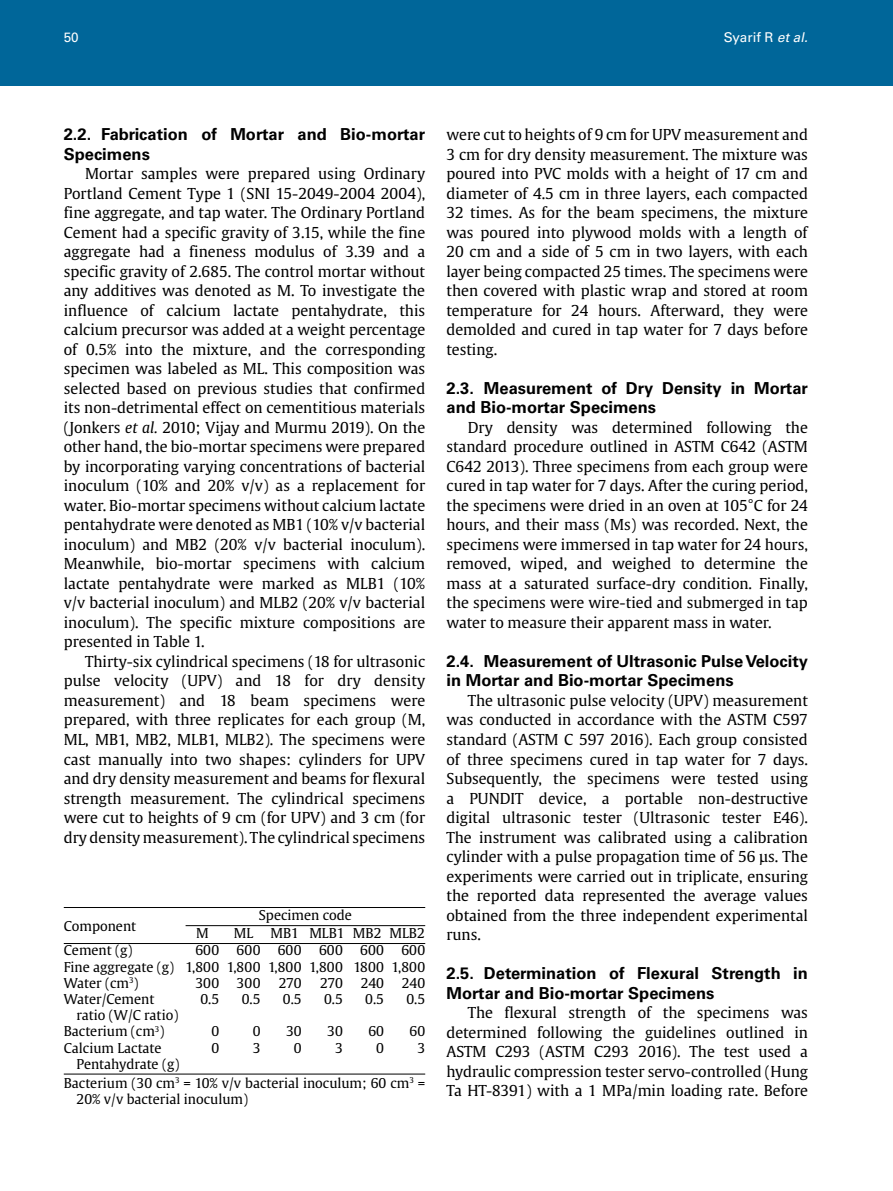
<style>
.page{position:relative;width:893px;height:1191px;background:#fff}
.page>*{position:absolute;margin:0;border:0;box-sizing:border-box;transform-origin:0 0}
.t1{font:700 16.5px/19.5px "Univers LT Std";color:#000}
.t2{font:15px/19.5px "Gulliver";color:#000;text-align:justify}
.t3{font:13.5px/16.2px "Gulliver";color:#000}
.t4{font:13.5px "Univers LT Std";color:#fff}
.s1{font-style:italic}
</style>
<div class="page">
<hr style="left:64px;top:907px;width:361px;height:1px;background:#000">
<hr style="left:186px;top:925px;width:239px;height:1px;background:#000">
<hr style="left:64px;top:943px;width:361px;height:1px;background:#000">
<hr style="left:64px;top:1073px;width:361px;height:1px;background:#000">
<div style="left:0;top:0;width:893px;height:85px;background:#069"></div>
<p class="t4" style="left:64px;top:30px;width:17px">50</p>
<p class="t4" style="left:724px;top:30px;width:89px">Syarif R <span class="s1">etal.</span></p>
<p class="t1" style="left:64px;top:125px;width:363px">2.2. Fabrication of Mortar and Bio-mortar<br>Specimens</p>
<p class="t2" style="left:64px;top:164px;width:363px;text-indent:21px">Mortar samples were prepared using Ordinary Portland Cement Type 1 (SNI 15-2049-2004 2004), fine aggregate, and tap water. The Ordinary Portland Cement had a specific gravity of 3.15, while the fine aggregate had a fineness modulus of 3.39 and a specific gravity of 2.685. The control mortar without any additives was denoted as M. To investigate the influence of calcium lactate pentahydrate, this calcium precursor was added at a weight percentage of 0.5% into the mixture, and the corresponding specimen was labeled as ML. This composition was selected based on previous studies that confirmed its non-detrimental effect on cementitious materials (Jonkers <span class="s1">et al.</span> 2010; Vijay and Murmu 2019). On the other hand, the bio-mortar specimens were prepared by incorporating varying concentrations of bacterial inoculum (10% and 20% v/v) as a replacement for water. Bio-mortar specimens without calcium lactate pentahydrate were denoted as MB1 (10% v/v bacterial inoculum) and MB2 (20% v/v bacterial inoculum).<br>Meanwhile, bio-mortar specimens with calcium lactate pentahydrate were marked as MLB1 (10% v/v bacterial inoculum) and MLB2 (20% v/v bacterial inoculum). The specific mixture compositions are presented in Table 1.</p>
<p class="t2" style="left:64px;top:651px;width:363px;text-indent:21px">Thirty-six cylindrical specimens (18 for ultrasonic pulse velocity (UPV) and 18 for dry density measurement) and 18 beam specimens were prepared, with three replicates for each group (M, ML, MB1, MB2, MLB1, MLB2). The specimens were cast manually into two shapes: cylinders for UPV and dry density measurement and beams for flexural strength measurement. The cylindrical specimens were cut to heights of 9 cm (for UPV) and 3 cm (for dry density measurement). The cylindrical specimens</p>
<p class="t3" style="left:64px;top:913px;width:74px;line-height:24.9px">Component<br>Cement (g)</p>
<p class="t3" style="left:64px;top:958px;width:112px">Fine aggregate (g)<br>Water (cm<sup>3</sup>)<br>Water/Cement</p>
<p class="t3" style="left:64px;top:1007px;width:116px;text-indent:13px">ratio (W/C ratio)<br>Bacterium (cm<sup>3</sup>)<br>Calcium Lactate</p>
<p class="t3" style="left:77px;top:1055px;width:104px">Pentahydrate (g)</p>
<p class="t3" style="left:259px;top:907px;width:95px">Specimen code</p>
<p class="t3" style="left:196px;top:925px;width:14px">M</p>
<p class="t3" style="left:234px;top:925px;width:21px">ML</p>
<p class="t3" style="left:271px;top:925px;width:156px">MB1 MLB1 MB2 MLB2</p>
<p class="t3" style="left:186px;top:942px;width:35px;text-align:right">600<br>1,800<br>300<br>0.5</p>
<p class="t3" style="left:211px;top:1023px;width:9px">0<br>0</p>
<p class="t3" style="left:227px;top:942px;width:35px;text-align:right">600<br>1,800<br>300<br>0.5</p>
<p class="t3" style="left:253px;top:1023px;width:9px">0<br>3</p>
<p class="t3" style="left:268px;top:942px;width:35px;text-align:right">600<br>1,800<br>270<br>0.5</p>
<p class="t3" style="left:286px;top:1023px;width:17px;text-align:center">30<br>0</p>
<p class="t3" style="left:309px;top:942px;width:35px;text-align:right">600<br>1,800<br>270<br>0.5</p>
<p class="t3" style="left:327px;top:1023px;width:17px;text-align:center">30<br>3</p>
<p class="t3" style="left:353px;top:942px;width:32px;text-align:right">600<br>1800<br>240<br>0.5</p>
<p class="t3" style="left:368px;top:1023px;width:17px;text-align:center">60<br>0</p>
<p class="t3" style="left:392px;top:942px;width:35px;text-align:right">600<br>1,800<br>240<br>0.5</p>
<p class="t3" style="left:410px;top:1023px;width:17px;text-align:center">60<br>3</p>
<p class="t3" style="left:77px;top:1074px;width:350px;text-indent:-13px">Bacterium (30 cm<sup>3</sup> = 10% v/v bacterial inoculum; 60 cm<sup>3</sup> =<br>20% v/v bacterial inoculum)</p>
<p class="t2" style="left:446px;top:125px;width:363px">were cut to heights of 9 cm for UPV measurement and 3 cm for dry density measurement. The mixture was poured into PVC molds with a height of 17 cm and diameter of 4.5 cm in three layers, each compacted 32 times. As for the beam specimens, the mixture was poured into plywood molds with a length of 20 cm and a side of 5 cm in two layers, with each layer being compacted 25 times. The specimens were then covered with plastic wrap and stored at room temperature for 24 hours. Afterward, they were demolded and cured in tap water for 7 days before testing.</p>
<p class="t1" style="left:446px;top:378px;width:363px">2.3. Measurement of Dry Density in Mortar and Bio-mortar Specimens</p>
<p class="t2" style="left:446px;top:417px;width:363px;text-indent:21px">Dry density was determined following the standard procedure outlined in ASTM C642 (ASTM C642 2013). Three specimens from each group were cured in tap water for 7 days. After the curing period, the specimens were dried in an oven at 105°C for 24 hours, and their mass (Ms) was recorded. Next, the specimens were immersed in tap water for 24 hours, removed, wiped, and weighed to determine the mass at a saturated surface-dry condition. Finally, the specimens were wire-tied and submerged in tap water to measure their apparent mass in water.</p>
<p class="t1" style="left:446px;top:651px;width:363px">2.4. Measurement of Ultrasonic Pulse Velocity in Mortar and Bio-mortar Specimens</p>
<p class="t2" style="left:446px;top:690px;width:363px;text-indent:21px">The ultrasonic pulse velocity (UPV) measurement was conducted in accordance with the ASTM C597 standard (ASTM C 597 2016). Each group consisted of three specimens cured in tap water for 7 days.<br>Subsequently, the specimens were tested using a PUNDIT device, a portable non-destructive digital ultrasonic tester (Ultrasonic tester E46).<br>The instrument was calibrated using a calibration cylinder with a pulse propagation time of 56 µs. The experiments were carried out in triplicate, ensuring the reported data represented the average values obtained from the three independent experimental runs.</p>
<p class="t1" style="left:446px;top:963px;width:363px">2.5. Determination of Flexural Strength in<br>Mortar and Bio-mortar Specimens</p>
<p class="t2" style="left:446px;top:1002px;width:363px;text-indent:21px">The flexural strength of the specimens was determined following the guidelines outlined in ASTM C293 (ASTM C293 2016). The test used a hydraulic compression tester servo-controlled (Hung Ta HT-8391) with a 1 MPa/min loading rate. Before</p>
</div>
